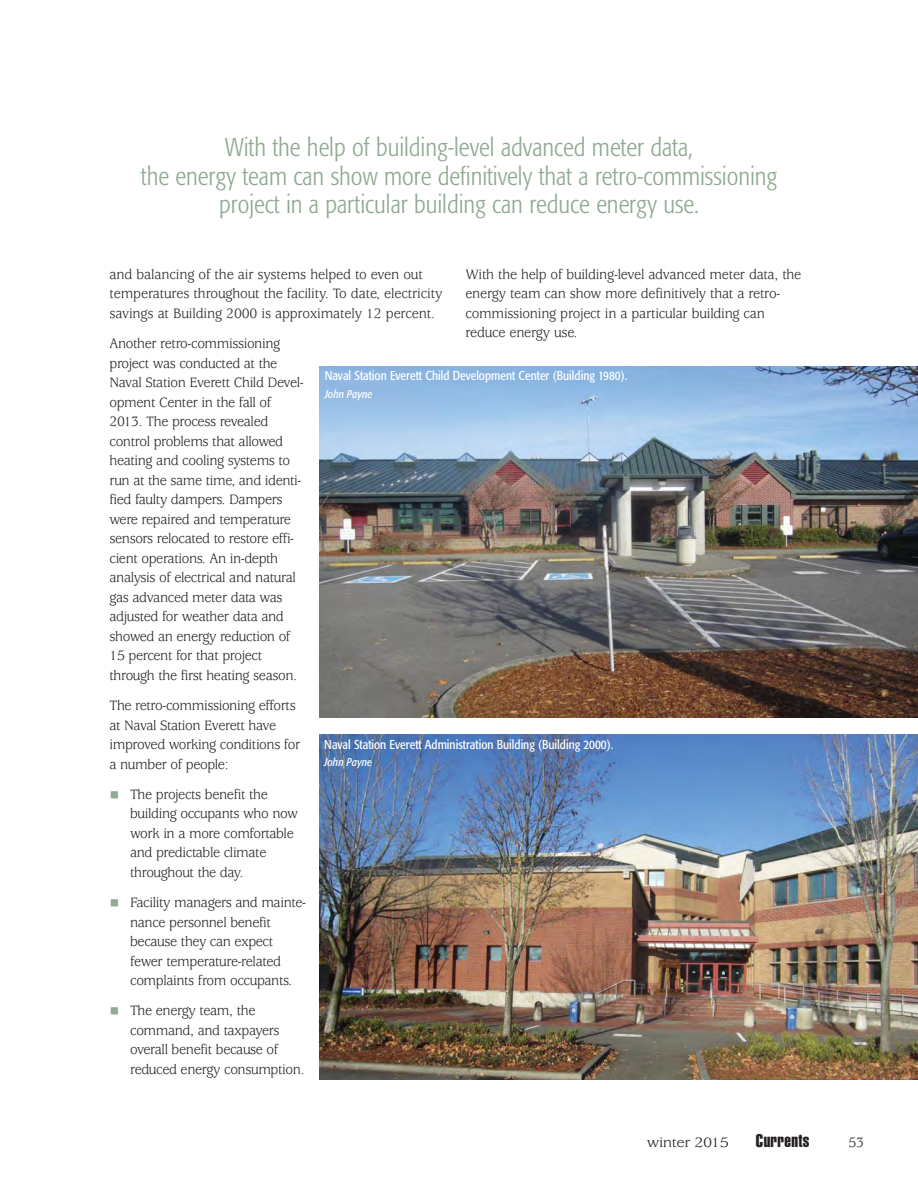
<style>
.page{position:relative;width:918px;height:1188px;background:#fff}
.page>*{position:absolute;margin:0;border:0;box-sizing:border-box;transform-origin:0 0}
.t1{font:300 condensed 25.5px/28.5px "Formata";color:#8fa992;text-align:center}
.t2{font:18px "Helvetica Extra Compressed";letter-spacing:.02em;color:#231f20;scale:1.1 1}
.t3{font:15px/19.5px "Usherwood";letter-spacing:-.03em;color:#231f20;scale:.95 1}
.t4{font:15px/19.5px "Usherwood";letter-spacing:-.01em;color:#231f20;scale:.95 1}
.t5{font:15px "Usherwood";letter-spacing:-.03em;color:#231f20;scale:1.1 1}
.t6{font:condensed 12.75px "Formata";color:#fff}
.t7{font:italic condensed 11.25px "Formata";color:#fff}
</style>
<div class="page">
<img style="left:320px;top:366px;width:598px;height:351px">
<img style="left:320px;top:734px;width:598px;height:346px">
<h1 class="t1" style="left:141px;top:135px;width:638px">With the help of building-level advanced meter data,<br>the energy team can show more definitively that a retro-commissioning project in a particular building can reduce energy use.</h1>
<p class="t3" style="left:465px;top:266px;width:355px">With the help of building-level advanced meter data, the energy team can show more definitively that a retro&shy;commissioning project in a particular building can reduce energy use.</p>
<p class="t4" style="left:109px;top:266px;width:352px">and balancing of the air systems helped to even out temperatures throughout the facility. To date, electricity savings at Building 2000 is approximately 12 percent.</p>
<p class="t3" style="left:109px;top:335px;width:206px">Another retro-commissioning project was conducted at the<br>Naval Station Everett Child Devel&shy;opment Center in the fall of<br>2013. The process revealed control problems that allowed heating and cooling systems to run at the same time, and identi&shy;fied faulty dampers. Dampers were repaired and temperature sensors relocated to restore effi&shy;cient operations. An in-depth analysis of electrical and natural gas advanced meter data was adjusted for weather data and showed an energy reduction of<br>15 percent for that project through the first heating season.</p>
<p class="t3" style="left:109px;top:697px;width:202px">The retro-commissioning efforts at Naval Station Everett have improved working conditions for a number of people:</p>
<p class="t3" style="left:130px;top:786px;width:178px">The projects benefit the building occupants who now work in a more comfortable and predictable climate throughout the day.</p>
<p class="t3" style="left:130px;top:894px;width:187px">Facility managers and mainte&shy;nance personnel benefit because they can expect fewer temperature-related complaints from occupants.</p>
<p class="t3" style="left:130px;top:1002px;width:185px">The energy team, the command, and taxpayers overall benefit because of reduced energy consumption.</p>
<p class="t6" style="left:325px;top:371px;width:304px">Naval Station Everett Child Development Center (Building 1980).</p>
<p class="t7" style="left:325px;top:389px;width:49px">John Payne</p>
<p class="t6" style="left:324px;top:739px;width:291px">Naval Station Everett Administration Building (Building 2000).</p>
<p class="t7" style="left:324px;top:758px;width:49px">John Payne</p>
<p class="t5" style="left:647px;top:1137px;width:76px">winter 2015</p>
<p class="t2" style="left:756px;top:1134px;width:50px">Currents</p>
<p class="t3" style="left:849px;top:1134px;width:18px">53</p>
</div>
